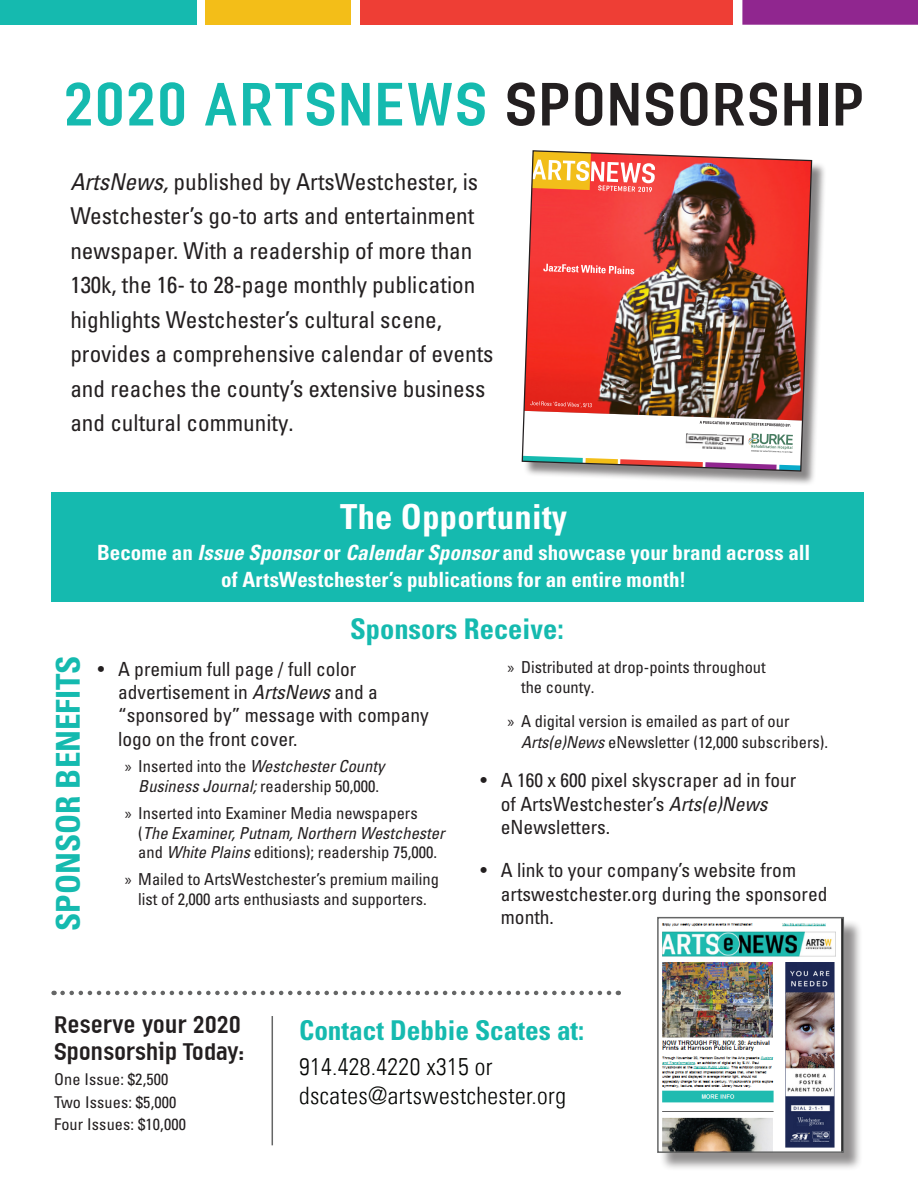
<style>
.page{position:relative;width:918px;height:1188px;background:#fff}
.page>*{position:absolute;margin:0;border:0;box-sizing:border-box;transform-origin:0 0}
.t1{font:61.5px "Ordinar Com";letter-spacing:.02em;color:#15baaf}
.t2{font:700 condensed 34.5px "Univers LT Pro";letter-spacing:.01em;color:#fff}
.t3{font:700 condensed 32.85px "Univers LT Pro";color:#15baaf}
.t4{font:700 condensed 28.5px "Univers LT Pro";color:#15baaf}
.t5{font:700 condensed 27.3px "Univers LT Pro";color:#15baaf}
.t6{font:24.3px "Ordinar Com";color:#231f20}
.t7{font:24px "Univers Com 47 Light Cond";letter-spacing:.015em;color:#040503}
.t8{font:condensed 23.25px/34.5px "Univers LT Pro";color:#231f20}
.t9{font:700 condensed 21px/27px "Univers LT Pro";color:#fff;text-align:center}
.t10{font:condensed 19.5px/23.4px "Univers LT Pro";color:#231f20}
.t11{font:condensed 16.5px/19.8px "Univers LT Pro";color:#231f20}
.t12{font:italic condensed 16.5px/19.8px "Univers LT Pro";color:#231f20;text-align:center}
.t13{font:condensed 16.2px "Univers LT Pro";letter-spacing:.01em;color:#231f20}
.s1{color:#231f20}
.s2{font-style:italic}
.s3{font-family:"Myriad Pro";font-style:normal;font-stretch:normal}
.s4{font-style:normal}
.s5{font-family:"Myriad Pro";font-stretch:normal}
</style>
<div class="page">
<div style="left:51px;top:493px;width:813px;height:109px;background:#15baaf"></div>
<div style="left:659px;top:919px;width:204px;height:252px;background:#231f20;opacity:.5"></div>
<img style="left:660px;top:920px;width:181px;height:230px">
<div style="left:657px;top:917px;width:187px;height:236px;border:2px solid #656666"></div>
<div style="left:205px;top:0;width:146px;height:25px;background:#f3be18"></div>
<div style="left:360px;top:0;width:373px;height:25px;background:#ee3e35"></div>
<div style="left:0;top:0;width:196px;height:25px;background:#15baaf"></div>
<div style="left:742px;top:0;width:176px;height:25px;background:#90268f"></div>
<svg style="left:63px;top:991px;width:556px;height:4px"></svg>
<hr style="left:272px;top:1016px;width:1px;height:129px;background:#656666">
<div style="left:524px;top:152px;width:303px;height:335px;background:#231f20;opacity:.54"></div>
<img style="left:521px;top:150px;width:292px;height:322px">
<p class="t1" style="left:64px;top:63px;width:802px">2020 ARTSNEWS <span class="s1">SPONSORSHIP</span></p>
<p class="t8" style="left:70px;top:164px;width:425px"><span class="s2">ArtsNews,</span> published by ArtsWestchester, is Westchester’s go-to arts and entertainment newspaper. With a readership of more than 130k, the 16- to 28-page monthly publication highlights Westchester’s cultural scene, provides a comprehensive calendar of events and reaches the county’s extensive business and cultural community.</p>
<p class="t2" style="left:340px;top:496px;width:229px">The Opportunity</p>
<p class="t9" style="left:97px;top:539px;width:715px">Become an <span class="s2">Issue Sponsor</span> or <span class="s2">Calendar Sponsor</span> and showcase your brand across all of ArtsWestchester’s publications for an entire month!</p>
<p class="t3" style="left:48px;top:931px;width:277px;rotate:-90deg">SPONSOR BENEFITS</p>
<p class="t4" style="left:350px;top:612px;width:215px">Sponsors Receive:</p>
<p class="t10" style="left:118px;top:657px;width:312px;text-indent:-20px">• A premium full page / full color advertisement in <span class="s2">ArtsNews</span> and a “sponsored by” message with company logo on the front cover.</p>
<p class="t12" style="left:125px;top:756px;width:261px"><span class="s3">»</span> <span class="s4">Inserted into the</span> Westchester County<br>Business Journal; <span class="s4">readership 50,000.</span></p>
<p class="t11" style="left:138px;top:803px;width:308px;text-indent:-14px"><span class="s5">»</span> Inserted into Examiner Media newspapers (<span class="s2">The Examiner, Putnam, Northern Westchester </span>and <span class="s2">White Plains</span> editions); readership 75,000.</p>
<p class="t11" style="left:125px;top:869px;width:316px;text-align:center"><span class="s5">»</span> Mailed to ArtsWestchester’s premium mailing list of 2,000 arts enthusiasts and supporters.</p>
<p class="t11" style="left:521px;top:657px;width:246px;text-indent:-14px"><span class="s5">»</span> Distributed at drop-points throughout the county.</p>
<p class="t11" style="left:521px;top:710px;width:308px;line-height:21.6px;text-indent:-14px"><span class="s5">»</span> A digital version is emailed as part of our<br><span class="s2">Arts(e)News</span> eNewsletter (12,000 subscribers).</p>
<p class="t10" style="left:501px;top:768px;width:297px;text-indent:-20px">• A 160 x 600 pixel skyscraper ad in four of ArtsWestchester’s <span class="s2">Arts(e)News </span>eNewsletters.</p>
<p class="t10" style="left:501px;top:859px;width:328px;text-indent:-20px">• A link to your company’s website from artswestchester.org during the sponsored</p>
<p class="t10" style="left:501px;top:905px;width:55px">month.</p>
<p class="t6" style="left:54px;top:1008px;width:189px">Reserve your 2020</p>
<p class="t6" style="left:54px;top:1035px;width:192px">Sponsorship Today:</p>
<p class="t13" style="left:54px;top:1069px;width:116px">One Issue: $2,500</p>
<p class="t13" style="left:54px;top:1092px;width:124px">Two Issues: $5,000</p>
<p class="t13" style="left:54px;top:1114px;width:134px">Four Issues: $10,000</p>
<p class="t5" style="left:299px;top:1014px;width:287px">Contact Debbie Scates at:</p>
<p class="t7" style="left:299px;top:1052px;width:195px">914.428.4220 x315 or</p>
<p class="t7" style="left:299px;top:1081px;width:268px">dscates@artswestchester.org</p>
</div>
